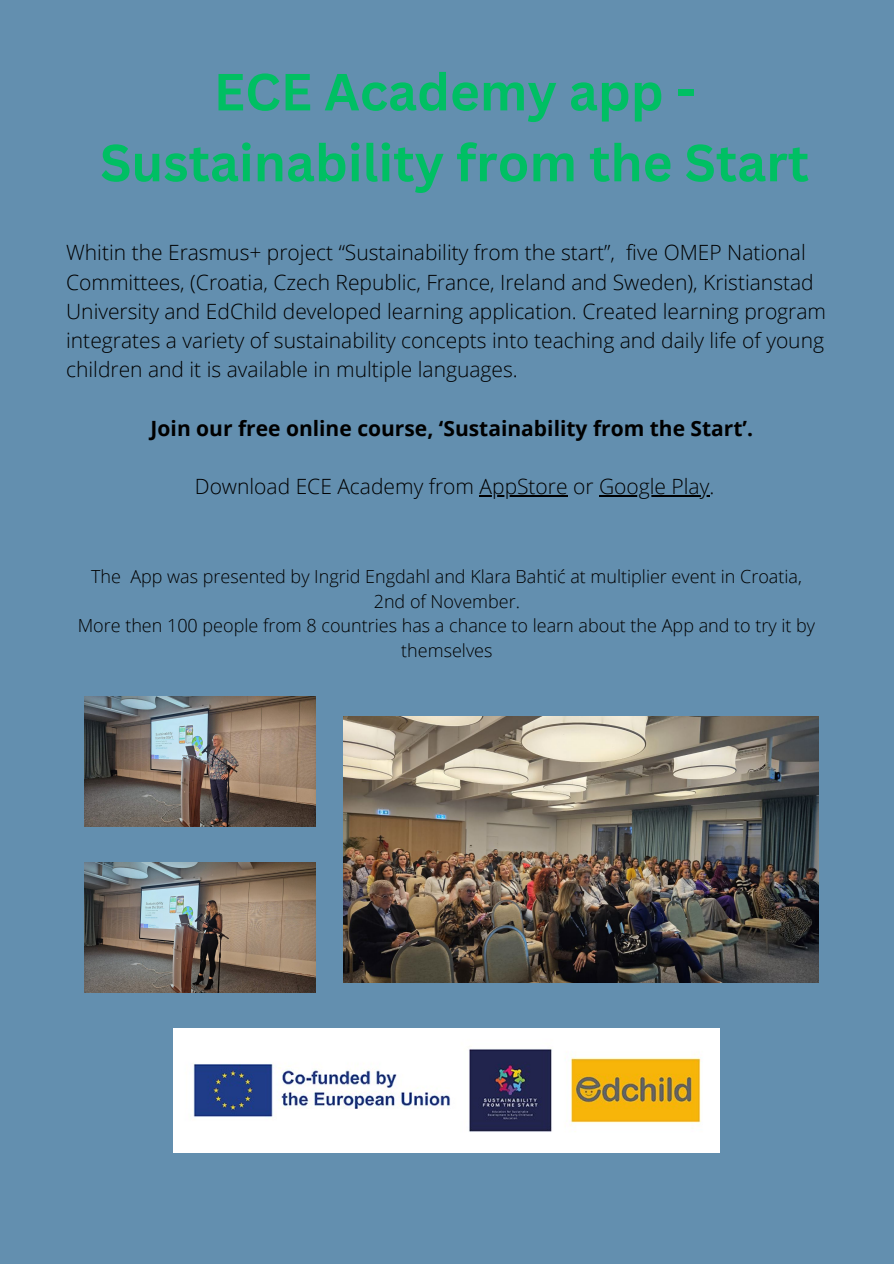
<style>
.page{position:relative;width:894px;height:1264px;background:#fff}
.page>*{position:absolute;margin:0;border:0;box-sizing:border-box;transform-origin:0 0}
.t1{font:700 51px/70.8px "Canva Sans";color:#00bf63;text-align:center}
.t2{font:300 21px/29.2px "Open Sans";color:#000}
.t3{font:700 21px "Open Sans";color:#000}
.t4{font:300 18px/24.8px "Open Sans";color:#000;text-align:center}
</style>
<div class="page">
<div style="left:0;top:0;width:893px;height:1263px;background:#638faf"></div>
<img style="left:174px;top:1028px;width:545px;height:124px">
<img style="left:343px;top:716px;width:475px;height:266px">
<img style="left:85px;top:697px;width:230px;height:129px">
<img style="left:85px;top:862px;width:230px;height:130px">
<hr style="left:479px;top:495px;width:88px;height:1px;background:#000">
<hr style="left:599px;top:495px;width:110px;height:1px;background:#000">
<p class="t1" style="left:100px;top:55px;width:710px">ECE Academy app -<br>Sustainability from the Start</p>
<p class="t2" style="left:66px;top:237px;width:761px">Whitin the Erasmus+ project “Sustainability from the start”, five OMEP National Committees, (Croatia, Czech Republic, France, Ireland and Sweden), Kristianstad University and EdChild developed learning application. Created learning program integrates a variety of sustainability concepts into teaching and daily life of young children and it is available in multiple languages.</p>
<p class="t3" style="left:151px;top:413px;width:603px">Join our free online course, ‘Sustainability from the Start’.</p>
<p class="t2" style="left:195px;top:471px;width:521px">Download ECE Academy from AppStore or Google Play.</p>
<p class="t4" style="left:91px;top:563px;width:712px">The App was presented by Ingrid Engdahl and Klara Bahtić at multiplier event in Croatia,<br>2nd of November.</p>
<p class="t4" style="left:78px;top:613px;width:738px">More then 100 people from 8 countries has a chance to learn about the App and to try it by themselves</p>
</div>
